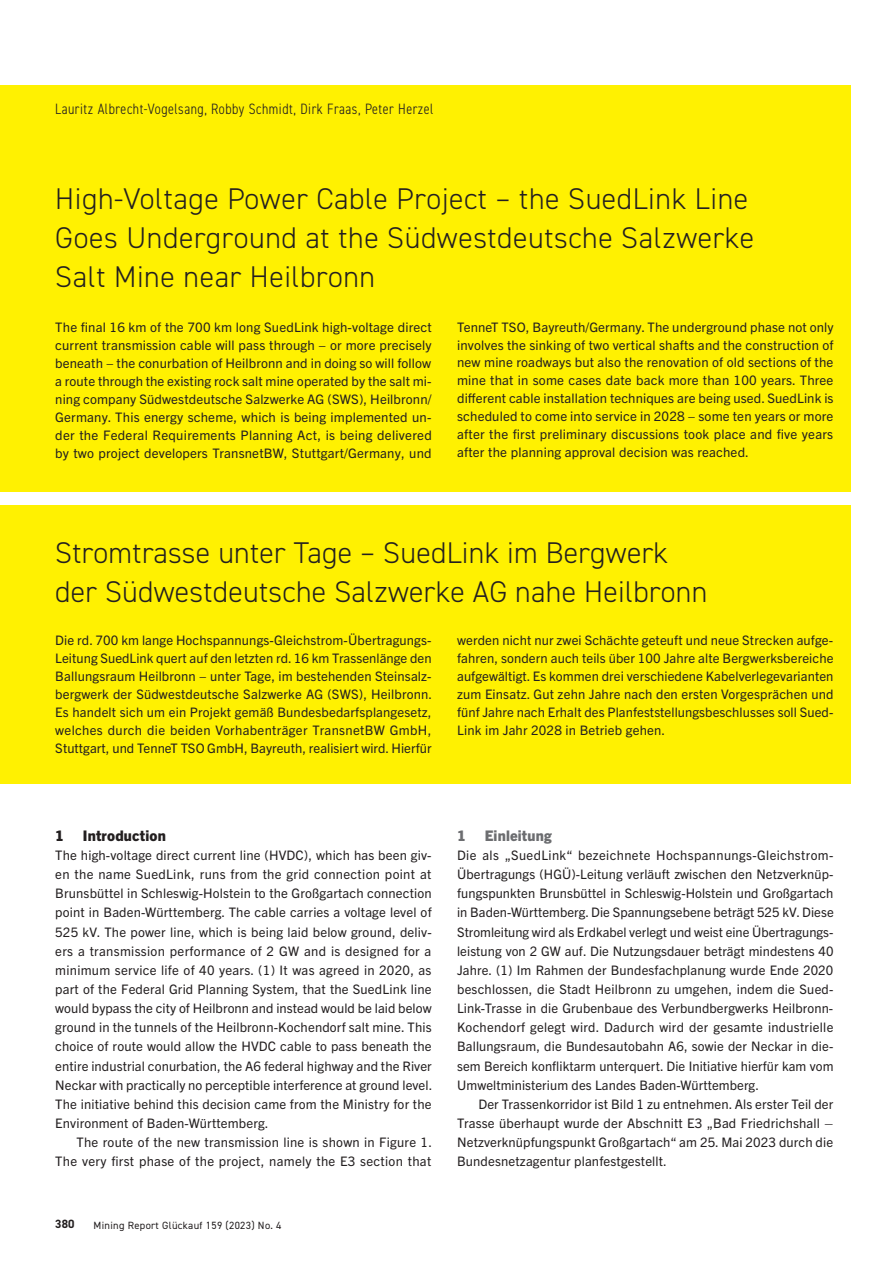
<style>
.page{position:relative;width:893px;height:1263px;background:#fff}
.page>*{position:absolute;margin:0;border:0;box-sizing:border-box;transform-origin:0 0}
.t1{font:300 30px/39px "DIN2014";letter-spacing:.02em;color:#231f20}
.t2{font:300 condensed 15px "DIN2014";letter-spacing:.035em;color:#231f20}
.t3{font:800 14.7px "Trade Gothic Next LT Pro";letter-spacing:.01em;color:#231f20}
.t4{font:800 14.7px "Trade Gothic Next LT Pro";letter-spacing:.01em;color:#6c6d70}
.t5{font:13.2px/19.2px "Trade Gothic Next LT Pro";letter-spacing:.01em;color:#231f20;text-align:justify}
.t6{font:700 12px "DIN2014";color:#231f20}
.t7{font:10.5px "DIN2014";letter-spacing:.03em;color:#231f20}
</style>
<div class="page">
<div style="left:0;top:85px;width:850px;height:698px;background:#fff101"></div>
<div style="left:0;top:492px;width:850px;height:13px;background:#fff"></div>
<p class="t2" style="left:55px;top:99px;width:379px">Lauritz Albrecht-Vogelsang, Robby Schmidt, Dirk Fraas, Peter Herzel</p>
<h1 class="t1" style="left:55px;top:180px;width:700px">High-Voltage Power Cable Project – the SuedLink Line<br>Goes Underground at the Südwestdeutsche Salzwerke<br>Salt Mine near Heilbronn</h1>
<p class="t5" style="left:55px;top:317px;width:378px;line-height:18px">The final 16 km of the 700 km long SuedLink high-voltage direct current transmission cable will pass through − or more precisely beneath − the conurbation of Heilbronn and in doing so will follow a route through the existing rock salt mine operated by the salt mi&shy;ning company Südwestdeutsche Salzwerke AG (SWS), Heilbronn/ Germany. This energy scheme, which is being implemented un&shy;der the Federal Requirements Planning Act, is being delivered by two project developers TransnetBW, Stuttgart/Germany, und</p>
<p class="t5" style="left:457px;top:317px;width:378px;line-height:18px">TenneT TSO, Bayreuth/Germany. The underground phase not only involves the sinking of two vertical shafts and the construction of new mine roadways but also the renovation of old sections of the mine that in some cases date back more than 100 years. Three different cable installation techniques are being used. SuedLink is scheduled to come into service in 2028 − some ten years or more after the first preliminary discussions took place and five years after the planning approval decision was reached.</p>
<h1 class="t1" style="left:55px;top:533px;width:653px">Stromtrasse unter Tage – SuedLink im Bergwerk der Südwestdeutsche Salzwerke AG nahe Heilbronn</h1>
<p class="t5" style="left:55px;top:631px;width:378px;line-height:18px">Die rd. 700 km lange Hochspannungs-Gleichstrom-Übertragungs-Leitung SuedLink quert auf den letzten rd. 16 km Trassenlänge den Ballungsraum Heilbronn − unter Tage, im bestehenden Steinsalz&shy;bergwerk der Südwestdeutsche Salzwerke AG (SWS), Heilbronn.<br>Es handelt sich um ein Projekt gemäß Bundesbedarfsplangesetz, welches durch die beiden Vorhabenträger TransnetBW GmbH, Stuttgart, und TenneT TSO GmbH, Bayreuth, realisiert wird. Hierfür</p>
<p class="t5" style="left:457px;top:630px;width:378px;line-height:18px">werden nicht nur zwei Schächte geteuft und neue Strecken aufge&shy;fahren, sondern auch teils über 100 Jahre alte Bergwerksbereiche aufgewältigt. Es kommen drei verschiedene Kabelverlegevarianten zum Einsatz. Gut zehn Jahre nach den ersten Vorgesprächen und fünf Jahre nach Erhalt des Planfeststellungsbeschlusses soll Sued-Link im Jahr 2028 in Betrieb gehen.</p>
<p class="t3" style="left:55px;top:825px;width:10px">1</p>
<p class="t3" style="left:83px;top:825px;width:84px">Introduction</p>
<p class="t5" style="left:55px;top:845px;width:379px">The high-voltage direct current line (HVDC), which has been giv&shy;en the name SuedLink, runs from the grid connection point at Brunsbüttel in Schleswig-Holstein to the Großgartach connection point in Baden-Württemberg. The cable carries a voltage level of 525 kV. The power line, which is being laid below ground, deliv&shy;ers a transmission performance of 2 GW and is designed for a minimum service life of 40 years. (1) It was agreed in 2020, as part of the Federal Grid Planning System, that the SuedLink line would bypass the city of Heilbronn and instead would be laid below ground in the tunnels of the Heilbronn-Kochendorf salt mine. This choice of route would allow the HVDC cable to pass beneath the entire industrial conurbation, the A6 federal highway and the River Neckar with practically no perceptible interference at ground level.<br>The initiative behind this decision came from the Ministry for the Environment of Baden-Württemberg.</p>
<p class="t5" style="left:55px;top:1132px;width:378px;text-align:right">The route of the new transmission line is shown in Figure 1.<br>The very first phase of the project, namely the E3 section that</p>
<p class="t6" style="left:55px;top:1216px;width:21px">380</p>
<p class="t7" style="left:94px;top:1218px;width:189px">Mining Report Glückauf 159 (2023) No. 4</p>
<p class="t4" style="left:457px;top:825px;width:10px">1</p>
<p class="t4" style="left:485px;top:825px;width:68px">Einleitung</p>
<p class="t5" style="left:457px;top:845px;width:378px">Die als „SuedLink“ bezeichnete Hochspannungs-Gleichstrom-Übertragungs (HGÜ)-Leitung verläuft zwischen den Netzverknüp&shy;fungspunkten Brunsbüttel in Schleswig-Holstein und Großgartach in Baden-Württemberg. Die Spannungsebene beträgt 525 kV. Diese Stromleitung wird als Erdkabel verlegt und weist eine Übertragungs&shy;leistung von 2 GW auf. Die Nutzungsdauer beträgt mindestens 40<br>Jahre. (1) Im Rahmen der Bundesfachplanung wurde Ende 2020 beschlossen, die Stadt Heilbronn zu umgehen, indem die Sued-Link-Trasse in die Grubenbaue des Verbundbergwerks Heilbronn-Kochendorf gelegt wird. Dadurch wird der gesamte industrielle Ballungsraum, die Bundesautobahn A6, sowie der Neckar in die&shy;sem Bereich konfliktarm unterquert. Die Initiative hierfür kam vom Umweltministerium des Landes Baden-Württemberg.</p>
<p class="t5" style="left:457px;top:1093px;width:378px;text-indent:21px">Der Trassenkorridor ist Bild 1 zu entnehmen. Als erster Teil der Trasse überhaupt wurde der Abschnitt E3 „Bad Friedrichshall – Netzverknüpfungspunkt Großgartach“ am 25. Mai 2023 durch die Bundesnetzagentur planfestgestellt.</p>
</div>
